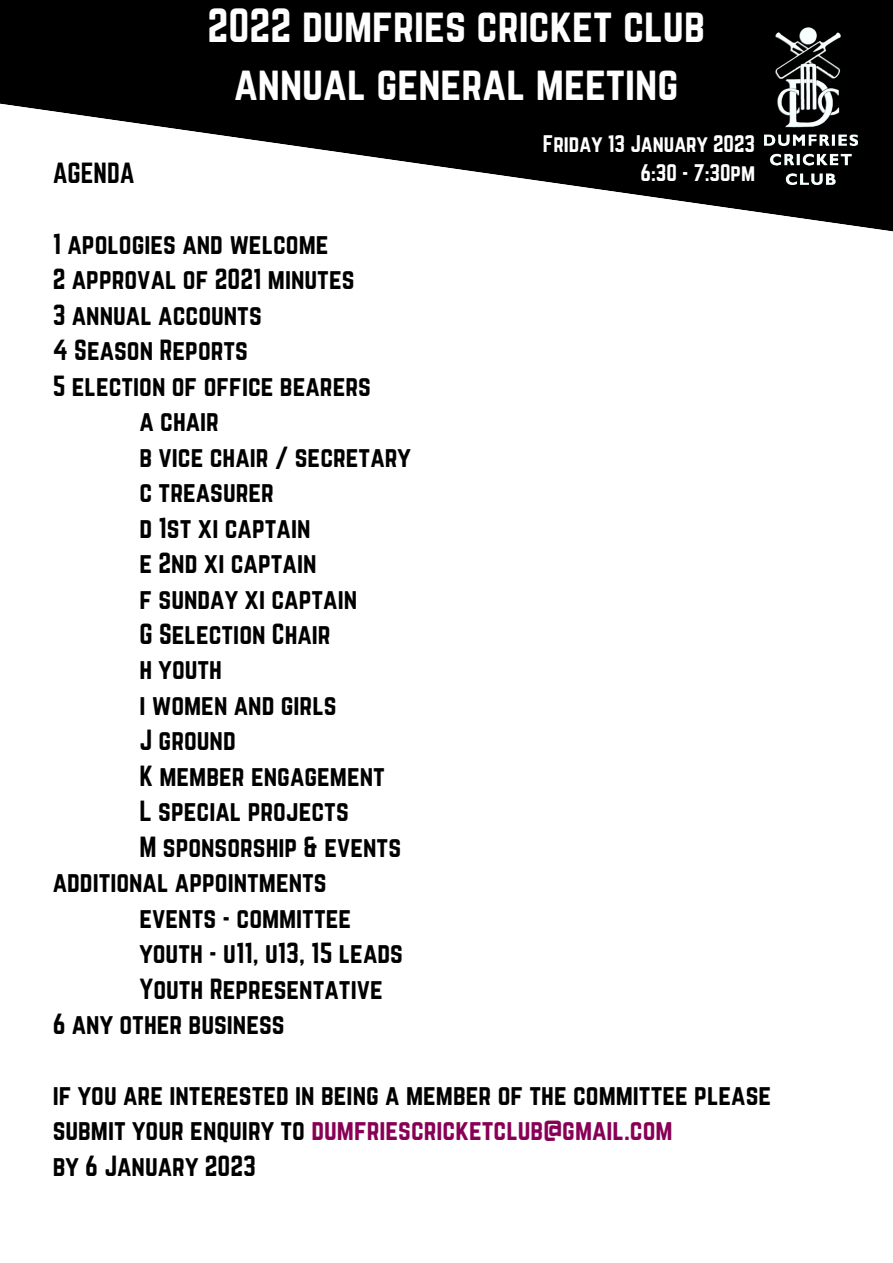
<style>
.page{position:relative;width:893px;height:1263px;background:#fff}
.page>*{position:absolute;margin:0;border:0;box-sizing:border-box;transform-origin:0 0}
.t1{font:42px/58.5px "Norwester";color:#fff;text-align:center}
.t2{font:25.5px/35.5px "Norwester";color:#000}
.t3{font:21px/29.2px "Norwester";color:#fff;text-align:right}
.s1{color:#805}
</style>
<div class="page">
<svg style="left:0;top:0;width:893px;height:232px;fill:#000"></svg>
<img style="left:755px;top:22px;width:110px;height:177px">
<p class="t2" style="left:53px;top:155px;width:84px">AGENDA</p>
<h1 class="t1" style="left:207px;top:-4px;width:499px">2022 dumfries cricket club annual general meeting</h1>
<p class="t3" style="left:543px;top:129px;width:214px">Friday 13 January 2023<br>6:30 - 7:30pm</p>
<p class="t2" style="left:53px;top:226px;width:277px">1 apologies and welcome</p>
<p class="t2" style="left:53px;top:261px;width:303px">2 approval of 2021 minutes</p>
<p class="t2" style="left:53px;top:297px;width:211px">3 annual accounts</p>
<p class="t2" style="left:53px;top:332px;width:197px">4 Season Reports</p>
<p class="t2" style="left:53px;top:368px;width:320px">5 election of office bearers</p>
<p class="t2" style="left:139px;top:403px;width:81px">a chair</p>
<p class="t2" style="left:139px;top:439px;width:273px">b vice chair / secretary</p>
<p class="t2" style="left:139px;top:474px;width:136px">c treasurer</p>
<p class="t2" style="left:139px;top:510px;width:172px">d 1st xi captain</p>
<p class="t2" style="left:139px;top:545px;width:179px">e 2nd xi captain</p>
<p class="t2" style="left:139px;top:581px;width:219px">f sunday xi captain</p>
<p class="t2" style="left:139px;top:616px;width:193px">G Selection Chair</p>
<p class="t2" style="left:139px;top:651px;width:84px">h youth</p>
<p class="t2" style="left:139px;top:687px;width:199px">i women and girls</p>
<p class="t2" style="left:139px;top:722px;width:98px">J ground</p>
<p class="t2" style="left:139px;top:758px;width:247px">K member engagement</p>
<p class="t2" style="left:139px;top:793px;width:211px">L special projects</p>
<p class="t2" style="left:139px;top:829px;width:263px">M sponsorship &amp; events</p>
<p class="t2" style="left:53px;top:864px;width:275px">additional appointments</p>
<p class="t2" style="left:139px;top:900px;width:213px">events - committee</p>
<p class="t2" style="left:139px;top:935px;width:265px">youth - u11, u13, 15 leads</p>
<p class="t2" style="left:139px;top:971px;width:245px">Youth Representative</p>
<p class="t2" style="left:53px;top:1006px;width:233px">6 any other business</p>
<p class="t2" style="left:53px;top:1077px;width:720px">if you are interested in being a member of the committee please submit your enquiry to <span class="s1">dumfriescricketclub@gmail.com<br></span>by 6 January 2023</p>
</div>
